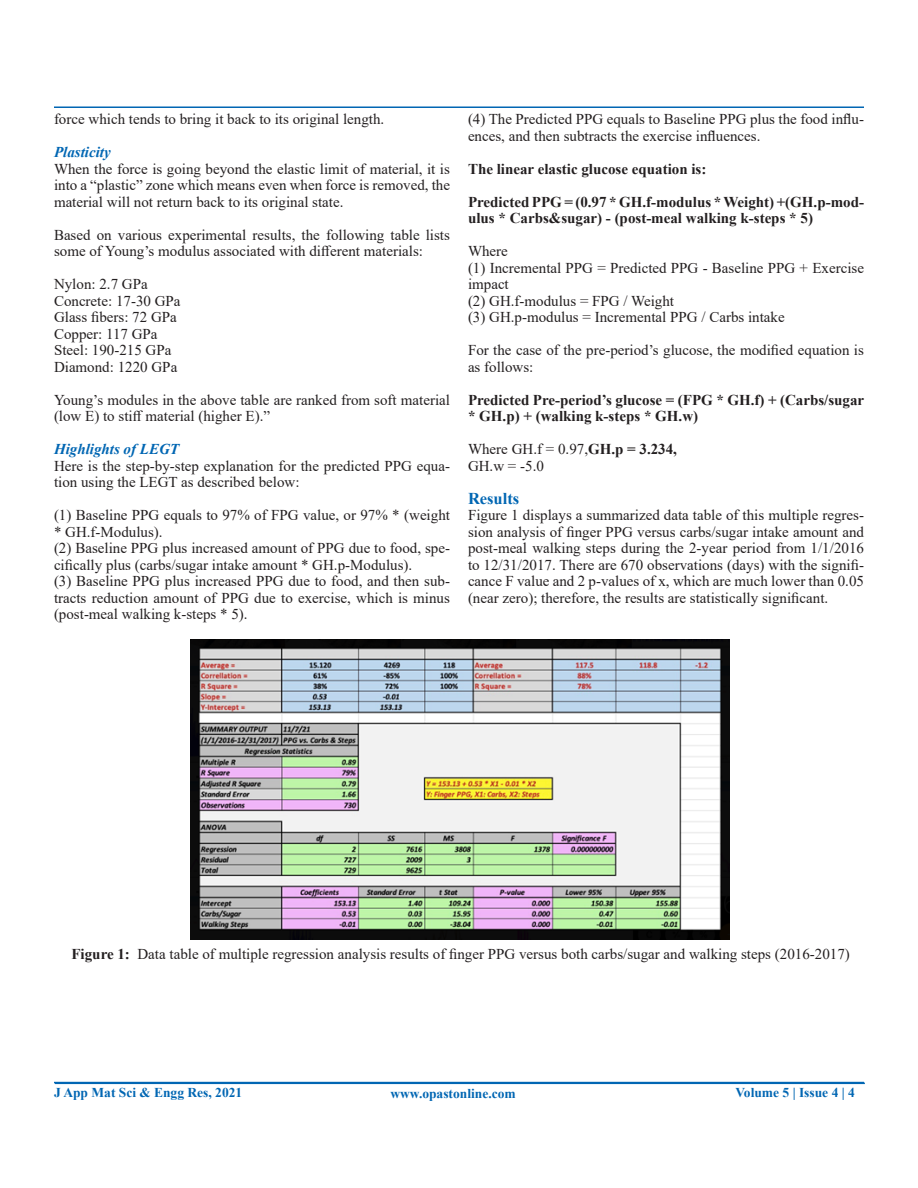
<style>
.page{position:relative;width:918px;height:1188px;background:#fff}
.page>*{position:absolute;margin:0;border:0;box-sizing:border-box;transform-origin:0 0}
.t1{font:700 16.5px "Times New Roman";color:#0166b3}
.t2{font:15px/16.5px "Times New Roman";color:#231f20}
.t3{font:700 15px/16.5px "Times New Roman";color:#231f20}
.t4{font:italic 700 15px "Times New Roman";color:#0166b3}
.t5{font:700 13.5px "Times New Roman";color:#0166b3}
.s1{font-weight:700}
</style>
<div class="page">
<hr style="left:54px;top:106px;width:810px;height:2px;background:#0166b3">
<hr style="left:54px;top:1082px;width:810px;height:1px;background:#0166b3">
<hr style="left:55px;top:1083px;width:810px;height:1px;background:#0166b3">
<img style="left:191px;top:639px;width:538px;height:300px">
<p class="t2" style="left:54px;top:110px;width:332px">force which tends to bring it back to its original length.</p>
<p class="t4" style="left:54px;top:142px;width:58px">Plasticity</p>
<p class="t2" style="left:54px;top:160px;width:398px;text-align:justify">When the force is going beyond the elastic limit of material, it is into a “plastic” zone which means even when force is removed, the material will not return back to its original state.</p>
<p class="t2" style="left:54px;top:226px;width:398px">Based on various experimental results, the following table lists some of Young’s modulus associated with different materials:</p>
<p class="t2" style="left:54px;top:275px;width:128px">Nylon: 2.7 GPa<br>Concrete: 17-30 GPa<br>Glass fibers: 72 GPa<br>Copper: 117 GPa<br>Steel: 190-215 GPa<br>Diamond: 1220 GPa</p>
<p class="t2" style="left:54px;top:391px;width:398px">Young’s modules in the above table are ranked from soft material (low E) to stiff material (higher E).”</p>
<p class="t4" style="left:54px;top:439px;width:127px">Highlights of LEGT</p>
<p class="t2" style="left:54px;top:457px;width:398px">Here is the step-by-step explanation for the predicted PPG equa&shy;tion using the LEGT as described below:</p>
<p class="t2" style="left:54px;top:506px;width:398px">(1) Baseline PPG equals to 97% of FPG value, or 97% * (weight * GH.f-Modulus).<br>(2) Baseline PPG plus increased amount of PPG due to food, spe&shy;cifically plus (carbs/sugar intake amount * GH.p-Modulus).<br>(3) Baseline PPG plus increased PPG due to food, and then sub&shy;tracts reduction amount of PPG due to exercise, which is minus (post-meal walking k-steps * 5).</p>
<p class="t2" style="left:468px;top:110px;width:398px">(4) The Predicted PPG equals to Baseline PPG plus the food influ&shy;ences, and then subtracts the exercise influences.</p>
<p class="t3" style="left:468px;top:160px;width:240px">The linear elastic glucose equation is:</p>
<p class="t3" style="left:468px;top:193px;width:398px">Predicted PPG = (0.97 * GH.f-modulus * Weight) +(GH.p-mod&shy;ulus * Carbs&amp;sugar) - (post-meal walking k-steps * 5)</p>
<p class="t2" style="left:468px;top:242px;width:398px">Where<br>(1) Incremental PPG = Predicted PPG - Baseline PPG + Exercise impact<br>(2) GH.f-modulus = FPG / Weight<br>(3) GH.p-modulus = Incremental PPG / Carbs intake</p>
<p class="t2" style="left:468px;top:341px;width:397px">For the case of the pre-period’s glucose, the modified equation is as follows:</p>
<p class="t3" style="left:468px;top:391px;width:398px">Predicted Pre-period’s glucose = (FPG * GH.f) + (Carbs/sugar * GH.p) + (walking k-steps * GH.w)</p>
<p class="t2" style="left:468px;top:440px;width:211px">Where GH.f = 0.97,<span class="s1">GH.p = 3.234,<br></span>GH.w = -5.0</p>
<p class="t1" style="left:468px;top:486px;width:53px">Results</p>
<p class="t2" style="left:468px;top:506px;width:398px;text-align:justify">Figure 1 displays a summarized data table of this multiple regres&shy;sion analysis of finger PPG versus carbs/sugar intake amount and post-meal walking steps during the 2-year period from 1/1/2016 to 12/31/2017. There are 670 observations (days) with the signifi&shy;cance F value and 2 p-values of x, which are much lower than 0.05 (near zero); therefore, the results are statistically significant.</p>
<p class="t2" style="left:71px;top:945px;width:780px"><span class="s1">Figure 1:</span> Data table of multiple regression analysis results of finger PPG versus both carbs/sugar and walking steps (2016-2017)</p>
<p class="t5" style="left:54px;top:1083px;width:190px">J App Mat Sci &amp; Engg Res, 2021</p>
<p class="t5" style="left:391px;top:1084px;width:127px">www.opastonline.com</p>
<p class="t5" style="left:735px;top:1083px;width:121px">Volume 5 | Issue 4 | 4</p>
</div>
